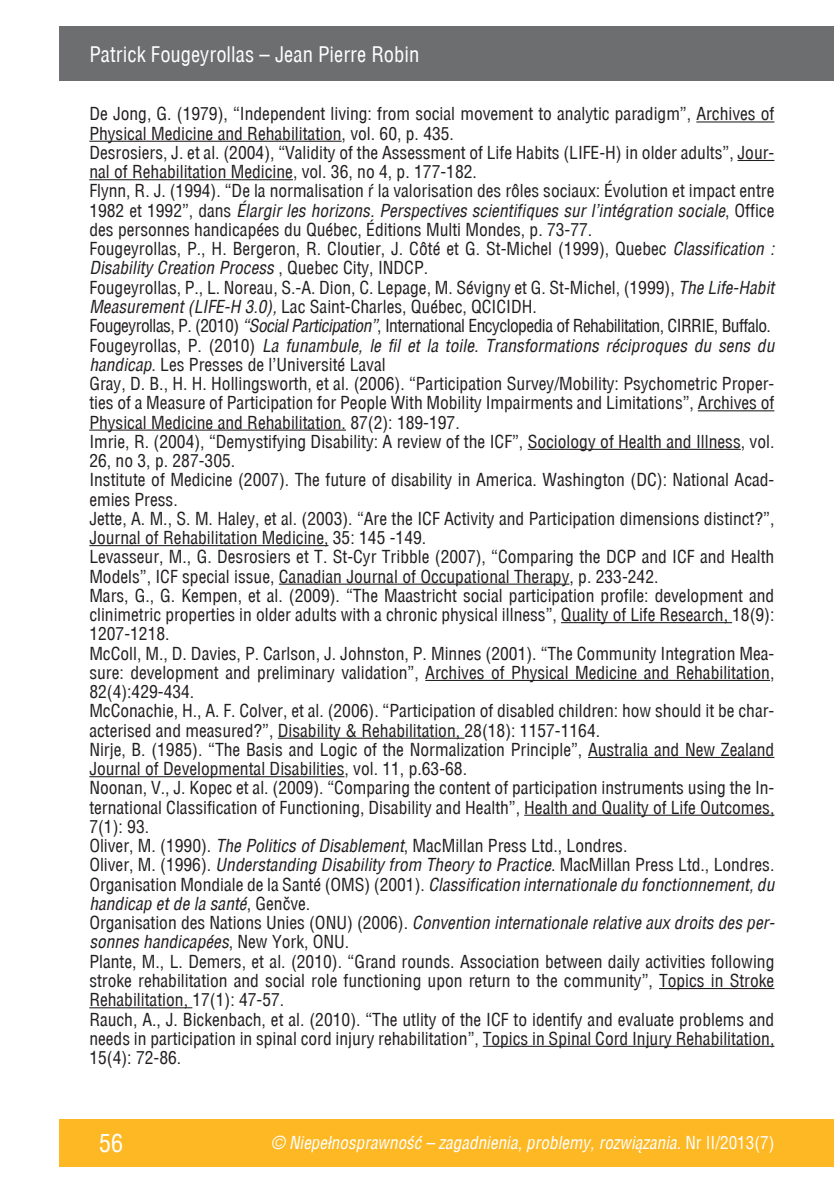
<style>
.page{position:relative;width:834px;height:1191px;background:#fff}
.page>*{position:absolute;margin:0;border:0;box-sizing:border-box;transform-origin:0 0}
.t1{font:24.5px "Switzerland Condensed";color:#fff}
.t2{font:21px "Switzerland Condensed";color:#fff}
.t3{font:17.5px/19.2px "Switzerland Condensed";color:#231f20}
.t4{font:italic 17.5px "Switzerland Condensed";color:#fff}
.s1{font-style:italic}
.s2{font-style:normal}
</style>
<div class="page">
<div style="left:60px;top:1119px;width:773px;height:47px;background:#fdb824"></div>
<div style="left:60px;top:26px;width:773px;height:55px;background:#6d6e70"></div>
<hr style="left:696px;top:121px;width:78px;height:1px;background:#231f20">
<hr style="left:89px;top:141px;width:252px;height:1px;background:#231f20">
<hr style="left:737px;top:160px;width:37px;height:1px;background:#231f20">
<hr style="left:89px;top:179px;width:204px;height:1px;background:#231f20">
<hr style="left:697px;top:410px;width:77px;height:1px;background:#231f20">
<hr style="left:89px;top:429px;width:257px;height:1px;background:#231f20">
<hr style="left:527px;top:449px;width:213px;height:1px;background:#231f20">
<hr style="left:89px;top:545px;width:239px;height:1px;background:#231f20">
<hr style="left:279px;top:583px;width:290px;height:1px;background:#231f20">
<hr style="left:561px;top:622px;width:171px;height:1px;background:#231f20">
<hr style="left:425px;top:680px;width:344px;height:1px;background:#231f20">
<hr style="left:278px;top:737px;width:186px;height:1px;background:#231f20">
<hr style="left:588px;top:757px;width:186px;height:1px;background:#231f20">
<hr style="left:89px;top:776px;width:255px;height:1px;background:#231f20">
<hr style="left:524px;top:814px;width:250px;height:1px;background:#231f20">
<hr style="left:659px;top:988px;width:115px;height:1px;background:#231f20">
<hr style="left:89px;top:1007px;width:103px;height:1px;background:#231f20">
<hr style="left:482px;top:1045px;width:292px;height:1px;background:#231f20">
<p class="t2" style="left:89px;top:42px;width:331px">Patrick Fougeyrollas – Jean Pierre Robin</p>
<p class="t3" style="left:89px;top:104px;width:686px">De Jong, G. (1979), “Independent living: from social movement to analytic paradigm”, Archives of Physical Medicine and Rehabilitation, vol. 60, p. 435.<br>Desrosiers, J. et al. (2004), “Validity of the Assessment of Life Habits (LIFE-H) in older adults”, Jour&shy;nal of Rehabilitation Medicine, vol. 36, no 4, p. 177-182.<br>Flynn, R. J. (1994). “De la normalisation à la valorisation des rôles sociaux: Évolution et impact entre 1982 et 1992”, dans <span class="s1">Élargir les horizons. Perspectives scientifiques sur l’intégration sociale</span>, Office des personnes handicapées du Québec, Éditions Multi Mondes, p. 73-77.<br>Fougeyrollas, P., H. Bergeron, R. Cloutier, J. Côté et G. St-Michel (1999), Quebec <span class="s1">Classification :<br>Disability Creation Process</span> , Quebec City, INDCP.<br>Fougeyrollas, P., L. Noreau, S.-A. Dion, C. Lepage, M. Sévigny et G. St-Michel, (1999), <span class="s1">The Life-Habit Measurement (LIFE-H 3.0),</span> Lac Saint-Charles, Québec, QCICIDH.<br>Fougeyrollas, P. (2010) <span class="s1">“Social Participation”</span>, International Encyclopedia of Rehabilitation, CIRRIE, Buffalo.<br>Fougeyrollas, P. (2010) <span class="s1">La funambule, le fil et la toile. Transformations réciproques du sens du handicap</span>. Les Presses de l’Université Laval<br>Gray, D. B., H. H. Hollingsworth, et al. (2006). “Participation Survey/Mobility: Psychometric Proper&shy;ties of a Measure of Participation for People With Mobility Impairments and Limitations”, Archives of Physical Medicine and Rehabilitation. 87(2): 189-197.<br>Imrie, R. (2004), “Demystifying Disability: A review of the ICF”, Sociology of Health and Illness, vol.<br>26, no 3, p. 287-305.<br>Institute of Medicine (2007). The future of disability in America. Washington (DC): National Acad&shy;emies Press.<br>Jette, A. M., S. M. Haley, et al. (2003). “Are the ICF Activity and Participation dimensions distinct?”, Journal of Rehabilitation Medicine, 35: 145 -149.<br>Levasseur, M., G. Desrosiers et T. St-Cyr Tribble (2007), “Comparing the DCP and ICF and Health Models”, ICF special issue, Canadian Journal of Occupational Therapy, p. 233-242.<br>Mars, G., G. Kempen, et al. (2009). “The Maastricht social participation profile: development and clinimetric properties in older adults with a chronic physical illness”, Quality of Life Research, 18(9):<br>1207-1218.<br>McColl, M., D. Davies, P. Carlson, J. Johnston, P. Minnes (2001). “The Community Integration Mea&shy;sure: development and preliminary validation”, Archives of Physical Medicine and Rehabilitation, 82(4):429-434.<br>McConachie, H., A. F. Colver, et al. (2006). “Participation of disabled children: how should it be char&shy;acterised and measured?”, Disability &amp; Rehabilitation, 28(18): 1157-1164.<br>Nirje, B. (1985). “The Basis and Logic of the Normalization Principle”, Australia and New Zealand Journal of Developmental Disabilities, vol. 11, p.63-68.<br>Noonan, V., J. Kopec et al. (2009). “Comparing the content of participation instruments using the In&shy;ternational Classification of Functioning, Disability and Health”, Health and Quality of Life Outcomes, 7(1): 93.<br>Oliver, M. (1990). <span class="s1">The Politics of Disablement</span>, MacMillan Press Ltd., Londres.<br>Oliver, M. (1996). <span class="s1">Understanding Disability from Theory to Practice</span>. MacMillan Press Ltd., Londres.<br>Organisation Mondiale de la Santé (OMS) (2001). <span class="s1">Classification internationale du fonctionnement, du handicap et de la santé</span>, Genève.<br>Organisation des Nations Unies (ONU) (2006). <span class="s1">Convention internationale relative aux droits des per&shy;sonnes handicapées</span>, New York, ONU.<br>Plante, M., L. Demers, et al. (2010). “Grand rounds. Association between daily activities following stroke rehabilitation and social role functioning upon return to the community”, Topics in Stroke Rehabilitation, 17(1): 47-57.<br>Rauch, A., J. Bickenbach, et al. (2010). “The utlity of the ICF to identify and evaluate problems and needs in participation in spinal cord injury rehabilitation”, Topics in Spinal Cord Injury Rehabilitation, 15(4): 72-86.</p>
<h1 class="t1" style="left:99px;top:1129px;width:26px">56</h1>
<p class="t4" style="left:271px;top:1132px;width:505px">© Niepełnosprawność – zagadnienia, problemy, rozwiązania. <span class="s2">Nr II/2013(7)</span></p>
</div>
